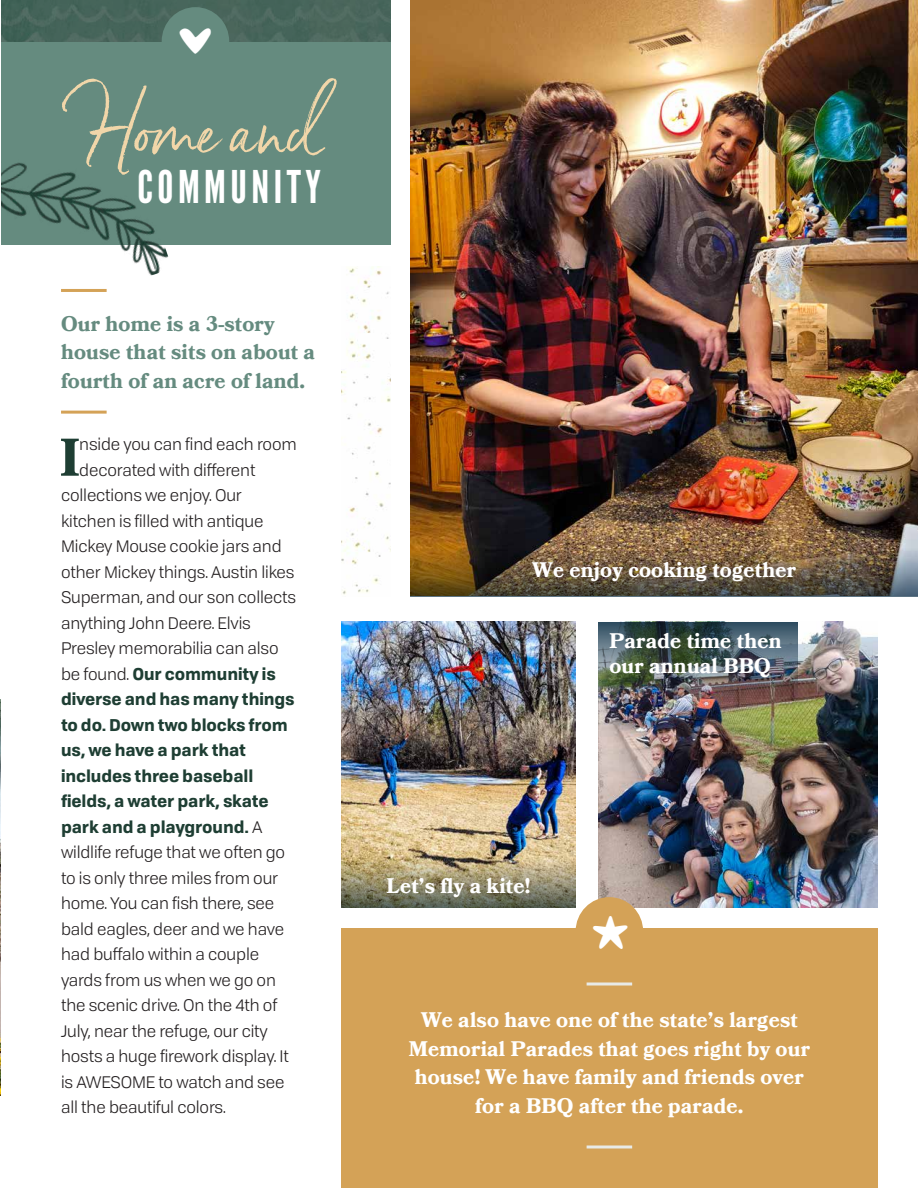
<style>
.page{position:relative;width:918px;height:1188px;background:#fff}
.page>*{position:absolute;margin:0;border:0;box-sizing:border-box;transform-origin:0 0}
.t1{font:90px "Serendipity One";color:#f1d6a9}
.t2{font:700 52.95px "Bookmania W01";color:#1e3e33}
.t3{font:45px "League Gothic";letter-spacing:.1em;color:#fff}
.t4{font:700 21px/28.5px "Bookmania W01";letter-spacing:.01em;color:#fff;text-align:center}
.t5{font:700 21px/28.5px "Bookmania W01";letter-spacing:.01em;color:#658b7f}
.t6{font:16.5px "Tofino";letter-spacing:-.01em;color:#231f20}
.t7{font:700 16.5px "Tofino";letter-spacing:-.01em;color:#1e3e33}
.s1{font-weight:400;color:#231f20}
</style>
<div class="page">
<img style="left:410px;top:0;width:508px;height:547px">
<div style="left:0;top:41px;width:391px;height:204px;background:#658b7f"></div>
<img style="left:1px;top:0;width:390px;height:41px">
<hr style="left:61px;top:411px;width:46px;height:3px;background:#d4a257">
<div style="left:162px;top:7px;width:67px;height:69px;background:#658b7f;border-radius:50%"></div>
<img style="left:410px;top:547px;width:508px;height:49px">
<img style="left:0;top:699px;width:1px;height:396px">
<img style="left:598px;top:622px;width:280px;height:285px">
<img style="left:341px;top:622px;width:235px;height:236px">
<div style="left:341px;top:929px;width:537px;height:259px;background:#d4a257"></div>
<img style="left:1px;top:162px;width:168px;height:130px">
<hr style="left:0;top:0;width:1px;height:680px;background:#fff">
<img style="left:341px;top:267px;width:50px;height:328px">
<svg style="left:587px;top:982px;width:45px;height:4px"></svg>
<hr style="left:587px;top:1145px;width:45px;height:3px;background:#e8eae6">
<div style="left:576px;top:897px;width:67px;height:69px;background:#d4a257;border-radius:50%"></div>
<img style="left:341px;top:858px;width:235px;height:49px">
<img style="left:598px;top:622px;width:200px;height:79px">
<h1 class="t1" style="left:69px;top:72px;width:254px">Home and</h1>
<h3 class="t3" style="left:138px;top:161px;width:185px">COMMUNITY</h3>
<p class="t5" style="left:61px;top:309px;width:256px">Our home is a 3-story house that sits on about a fourth of an acre of land.</p>
<h2 class="t2" style="left:60px;top:427px;width:21px">I</h2>
<p class="t6" style="left:79px;top:432px;width:219px">nside you can find each room</p>
<p class="t6" style="left:79px;top:458px;width:178px">decorated with different</p>
<p class="t6" style="left:61px;top:483px;width:182px">collections we enjoy. Our</p>
<p class="t6" style="left:61px;top:509px;width:204px">kitchen is filled with antique</p>
<p class="t6" style="left:61px;top:534px;width:222px">Mickey Mouse cookie jars and</p>
<p class="t6" style="left:61px;top:560px;width:235px">other Mickey things. Austin likes</p>
<p class="t6" style="left:61px;top:585px;width:237px">Superman, and our son collects</p>
<p class="t6" style="left:61px;top:611px;width:191px">anything John Deere. Elvis</p>
<p class="t6" style="left:61px;top:636px;width:219px">Presley memorabilia can also</p>
<p class="t7" style="left:61px;top:660px;width:216px"><span class="s1">be found.</span> Our community is</p>
<p class="t7" style="left:61px;top:685px;width:235px">diverse and has many things</p>
<p class="t7" style="left:61px;top:711px;width:228px">to do. Down two blocks from</p>
<p class="t7" style="left:61px;top:736px;width:187px">us, we have a park that</p>
<p class="t7" style="left:61px;top:762px;width:194px">includes three baseball</p>
<p class="t7" style="left:61px;top:787px;width:209px">fields, a water park, skate</p>
<p class="t7" style="left:61px;top:813px;width:203px">park and a playground. <span class="s1">A</span></p>
<p class="t6" style="left:61px;top:840px;width:226px">wildlife refuge that we often go</p>
<p class="t6" style="left:61px;top:866px;width:219px">to is only three miles from our</p>
<p class="t6" style="left:61px;top:891px;width:215px">home. You can fish there, see</p>
<p class="t6" style="left:61px;top:917px;width:225px">bald eagles, deer and we have</p>
<p class="t6" style="left:61px;top:942px;width:200px">had buffalo within a couple</p>
<p class="t6" style="left:61px;top:968px;width:216px">yards from us when we go on</p>
<p class="t6" style="left:61px;top:993px;width:218px">the scenic drive. On the 4th of</p>
<p class="t6" style="left:61px;top:1019px;width:208px">July, near the refuge, our city</p>
<p class="t6" style="left:61px;top:1044px;width:229px">hosts a huge firework display. It</p>
<p class="t6" style="left:61px;top:1070px;width:225px">is AWESOME to watch and see</p>
<p class="t6" style="left:61px;top:1095px;width:166px">all the beautiful colors.</p>
<p class="t4" style="left:532px;top:556px;width:265px">We enjoy cooking together</p>
<p class="t4" style="left:386px;top:871px;width:145px">Let’s fly a kite!</p>
<p class="t4" style="left:609px;top:629px;width:174px;line-height:25.2px;text-align:left">Parade time then our annual BBQ</p>
<p class="t4" style="left:409px;top:1006px;width:403px">We also have one of the state’s largest Memorial Parades that goes right by our house! We have family and friends over for a BBQ after the parade.</p>
</div>
